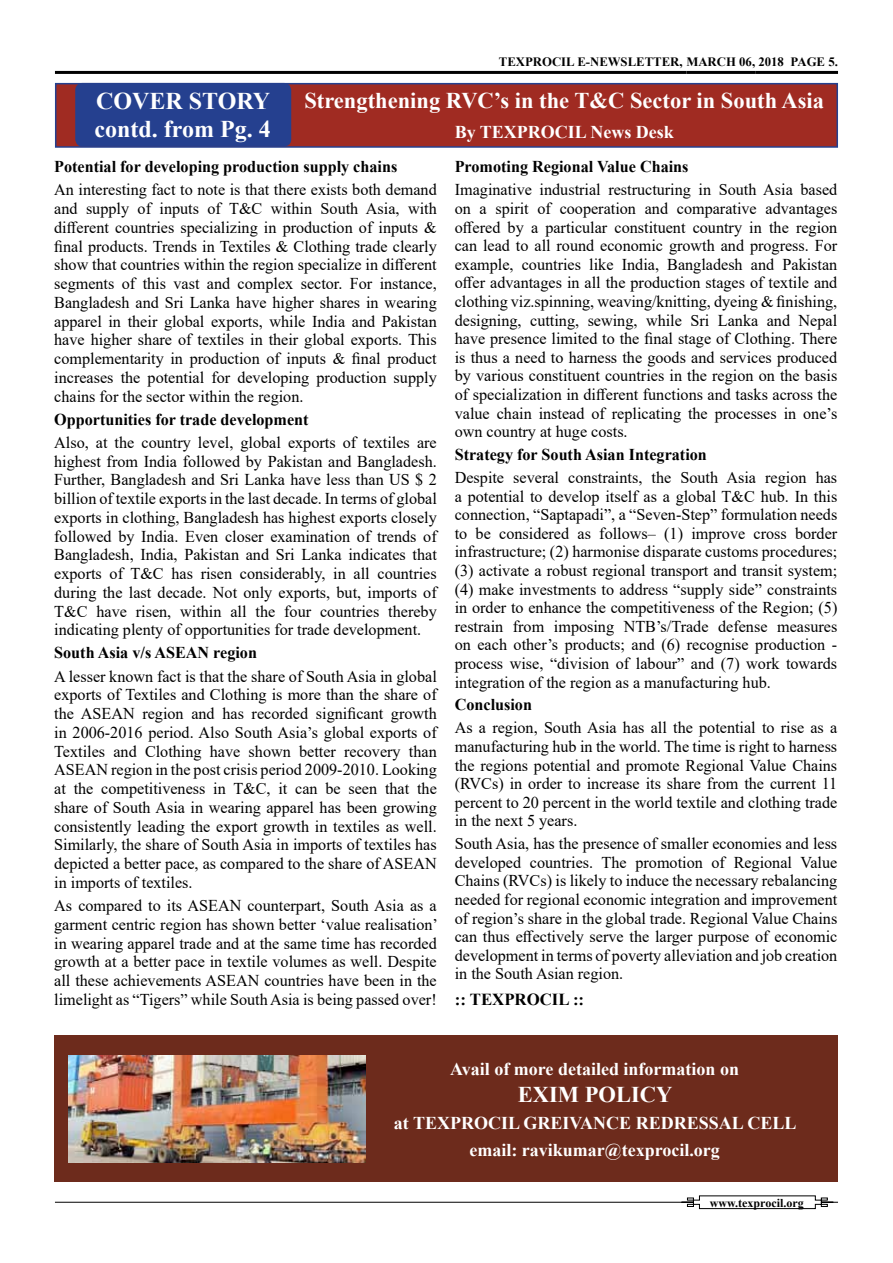
<style>
.page{position:relative;width:893px;height:1263px;background:#fff}
.page>*{position:absolute;margin:0;border:0;box-sizing:border-box;transform-origin:0 0}
.t1{font:700 24px/28.8px "Times New Roman";color:#fff}
.t2{font:700 22.5px "Times New Roman";color:#fff}
.t3{font:700 18px/27px "Times New Roman";color:#fff;text-align:center}
.t4{font:700 16.8px "Times New Roman";color:#000}
.t5{font:16.5px/18.8px "Times New Roman";color:#000;text-align:justify}
.t6{font:700 16.5px "Times New Roman";color:#000}
.t7{font:700 12.75px "Times New Roman";color:#000}
.t8{font:700 12px "Times New Roman";color:#000}
</style>
<div class="page">
<hr style="left:55px;top:1202px;width:783px;height:1px;background:#000">
<svg style="left:681px;top:1195px;width:153px;height:14px"></svg>
<hr style="left:55px;top:71px;width:631px;height:3px;background:#000">
<hr style="left:686px;top:71px;width:69px;height:3px;background:#000">
<hr style="left:755px;top:71px;width:83px;height:3px;background:#000">
<div style="left:55px;top:83px;width:783px;height:65px;background:#a02b22;border:2px solid #25408f"></div>
<div style="left:76px;top:84px;width:214px;height:62px;background:#25408f;border-radius:7px"></div>
<div style="left:75px;top:83px;width:216px;height:64px;border:2px solid #25408f;border-radius:7px"></div>
<div style="left:54px;top:1036px;width:784px;height:146px;background:#6d2b1c"></div>
<img style="left:68px;top:1055px;width:297px;height:107px">
<p class="t7" style="left:499px;top:53px;width:340px">TEXPROCIL E-NEWSLETTER, MARCH 06, 2018 PAGE 5.</p>
<h1 class="t1" style="left:95px;top:85px;width:178px">COVER STORY contd. from Pg. 4</h1>
<h2 class="t2" style="left:304px;top:85px;width:521px">Strengthening RVC’s in the T&amp;C Sector in South Asia</h2>
<p class="t3" style="left:455px;top:118px;width:221px">By TEXPROCIL News Desk</p>
<p class="t6" style="left:54px;top:155px;width:345px">Potential for developing production supply chains</p>
<p class="t5" style="left:54px;top:180px;width:384px">An interesting fact to note is that there exists both demand and supply of inputs of T&amp;C within South Asia, with different countries specializing in production of inputs &amp; final products. Trends in Textiles &amp; Clothing trade clearly show that countries within the region specialize in different segments of this vast and complex sector. For instance, Bangladesh and Sri Lanka have higher shares in wearing apparel in their global exports, while India and Pakistan have higher share of textiles in their global exports. This complementarity in production of inputs &amp; final product increases the potential for developing production supply chains for the sector within the region.</p>
<p class="t6" style="left:54px;top:407px;width:256px">Opportunities for trade development</p>
<p class="t5" style="left:54px;top:432px;width:384px">Also, at the country level, global exports of textiles are highest from India followed by Pakistan and Bangladesh.<br>Further, Bangladesh and Sri Lanka have less than US $ 2 billion of textile exports in the last decade. In terms of global exports in clothing, Bangladesh has highest exports closely followed by India. Even closer examination of trends of Bangladesh, India, Pakistan and Sri Lanka indicates that exports of T&amp;C has risen considerably, in all countries during the last decade. Not only exports, but, imports of T&amp;C have risen, within all the four countries thereby indicating plenty of opportunities for trade development.</p>
<p class="t6" style="left:54px;top:641px;width:204px">South Asia v/s ASEAN region</p>
<p class="t5" style="left:54px;top:666px;width:384px">A lesser known fact is that the share of South Asia in global exports of Textiles and Clothing is more than the share of the ASEAN region and has recorded significant growth in 2006-2016 period. Also South Asia’s global exports of Textiles and Clothing have shown better recovery than ASEAN region in the post crisis period 2009-2010. Looking at the competitiveness in T&amp;C, it can be seen that the share of South Asia in wearing apparel has been growing consistently leading the export growth in textiles as well.<br>Similarly, the share of South Asia in imports of textiles has depicted a better pace, as compared to the share of ASEAN in imports of textiles.</p>
<p class="t5" style="left:54px;top:895px;width:385px">As compared to its ASEAN counterpart, South Asia as a garment centric region has shown better ‘value realisation’ in wearing apparel trade and at the same time has recorded growth at a better pace in textile volumes as well. Despite all these achievements ASEAN countries have been in the limelight as “Tigers” while South Asia is being passed over!</p>
<p class="t6" style="left:455px;top:155px;width:235px">Promoting Regional Value Chains</p>
<p class="t5" style="left:455px;top:180px;width:384px">Imaginative industrial restructuring in South Asia based on a spirit of cooperation and comparative advantages offered by a particular constituent country in the region can lead to all round economic growth and progress. For example, countries like India, Bangladesh and Pakistan offer advantages in all the production stages of textile and clothing viz.spinning, weaving/knitting, dyeing &amp; finishing, designing, cutting, sewing, while Sri Lanka and Nepal have presence limited to the final stage of Clothing. There is thus a need to harness the goods and services produced by various constituent countries in the region on the basis of specialization in different functions and tasks across the value chain instead of replicating the processes in one’s own country at huge costs.</p>
<p class="t6" style="left:455px;top:443px;width:254px">Strategy for South Asian Integration</p>
<p class="t5" style="left:455px;top:468px;width:384px">Despite several constraints, the South Asia region has a potential to develop itself as a global T&amp;C hub. In this connection, “Saptapadi”, a “Seven-Step” formulation needs to be considered as follows– (1) improve cross border infrastructure; (2) harmonise disparate customs procedures; (3) activate a robust regional transport and transit system; (4) make investments to address “supply side” constraints in order to enhance the competitiveness of the Region; (5) restrain from imposing NTB’s/Trade defense measures on each other’s products; and (6) recognise production - process wise, “division of labour” and (7) work towards integration of the region as a manufacturing hub.</p>
<p class="t6" style="left:455px;top:693px;width:79px">Conclusion</p>
<p class="t5" style="left:455px;top:718px;width:384px">As a region, South Asia has all the potential to rise as a manufacturing hub in the world. The time is right to harness the regions potential and promote Regional Value Chains (RVCs) in order to increase its share from the current 11 percent to 20 percent in the world textile and clothing trade in the next 5 years.</p>
<p class="t5" style="left:455px;top:834px;width:384px">South Asia, has the presence of smaller economies and less developed countries. The promotion of Regional Value Chains (RVCs) is likely to induce the necessary rebalancing needed for regional economic integration and improvement of region’s share in the global trade. Regional Value Chains can thus effectively serve the larger purpose of economic development in terms of poverty alleviation and job creation in the South Asian region.</p>
<p class="t4" style="left:455px;top:987px;width:131px">:: TEXPROCIL ::</p>
<p class="t3" style="left:450px;top:1054px;width:290px">Avail of more detailed information on</p>
<h2 class="t2" style="left:518px;top:1078px;width:156px">EXIM POLICY</h2>
<p class="t3" style="left:394px;top:1108px;width:404px">at TEXPROCIL GREIVANCE REDRESSAL CELL email: ravikumar@texprocil.org</p>
<p class="t8" style="left:710px;top:1194px;width:95px">www.texprocil.org</p>
</div>
